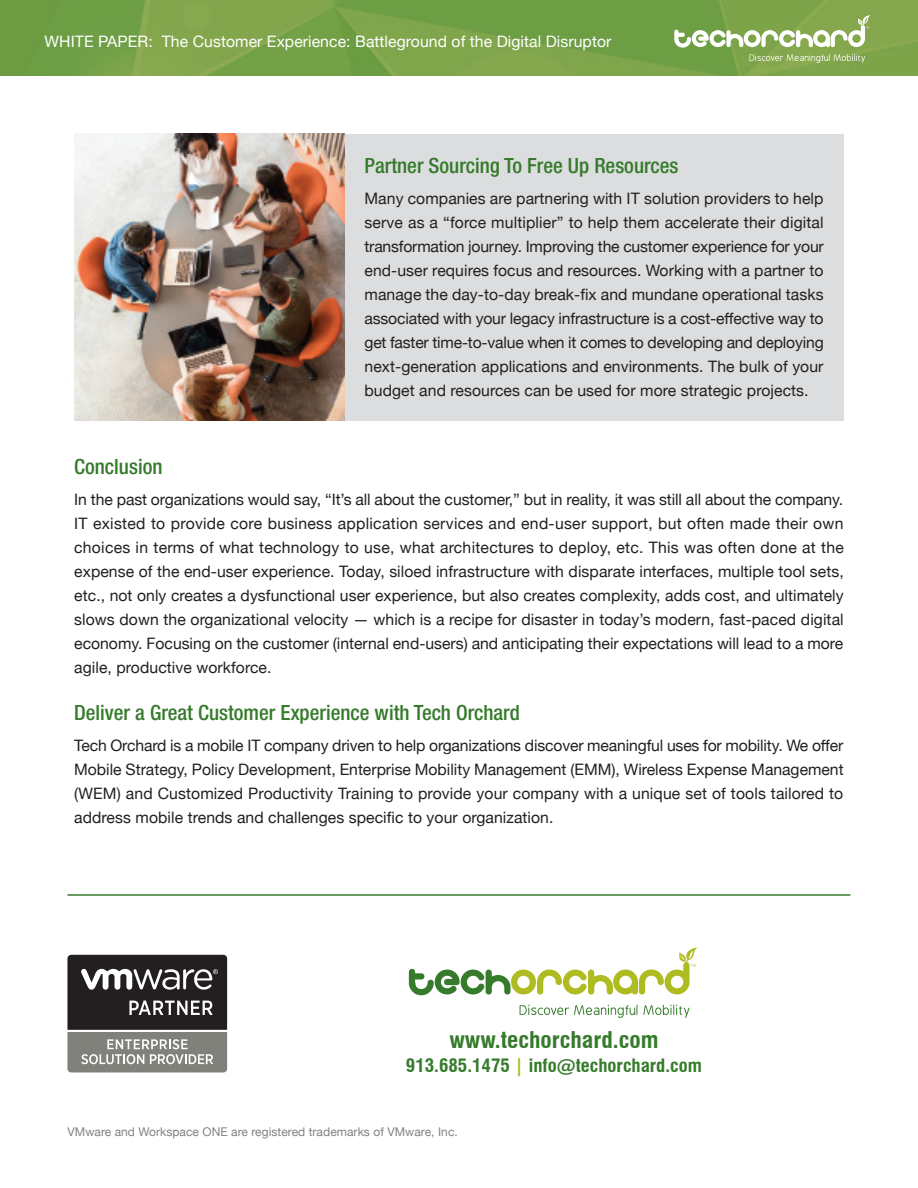
<style>
.page{position:relative;width:918px;height:1188px;background:#fff}
.page>*{position:absolute;margin:0;border:0;box-sizing:border-box;transform-origin:0 0}
.t1{font:700 condensed 22.5px "Swiss 721 BT";color:#357b2b;scale:1.05 1}
.subhead{font:500 condensed 21px "Helvetica Neue LT Std";color:#357b2b}
.t2{font:700 condensed 18px "Swiss 721 BT";color:#357b2b;scale:1.05 1}
.body_copy_TO{font:15.75px/24px "Helvetica Neue";letter-spacing:.005em;color:#231f20;text-align:justify}
.body_copy_TO-2{font:15.75px "Helvetica Neue";letter-spacing:.005em;color:#fff}
.footnotes{font:12px "Helvetica Neue";letter-spacing:.005em;color:#808285}
.s1{color:#aebc21}
</style>
<div class="page">
<div style="left:74px;top:134px;width:770px;height:286px;background:#dcdddf"></div>
<hr style="left:67px;top:894px;width:783px;height:2px;background:#357b2b">
<svg style="left:409px;top:947px;width:289px;height:48px"></svg>
<svg style="left:520px;top:1005px;width:117px;height:13px"></svg>
<svg style="left:643px;top:1005px;width:46px;height:13px"></svg>
<img style="left:74px;top:134px;width:270px;height:286px">
<img style="left:0;top:0;width:918px;height:76px">
<svg style="left:674px;top:15px;width:196px;height:33px"></svg>
<svg style="left:750px;top:54px;width:115px;height:9px"></svg>
<svg style="left:67px;top:955px;width:160px;height:117px;background:#646261"></svg>
<p class="body_copy_TO-2" style="left:45px;top:30px;width:568px">WHITE PAPER: The Customer Experience: Battleground of the Digital Disruptor</p>
<p class="subhead" style="left:364px;top:153px;width:316px">Partner Sourcing To Free Up Resources</p>
<p class="body_copy_TO" style="left:364px;top:187px;width:461px">Many companies are partnering with IT solution providers to help serve as a “force multiplier” to help them accelerate their digital transformation journey. Improving the customer experience for your end-user requires focus and resources. Working with a partner to manage the day-to-day break-fix and mundane operational tasks associated with your legacy infrastructure is a cost-effective way to get faster time-to-value when it comes to developing and deploying next-generation applications and environments. The bulk of your budget and resources can be used for more strategic projects.</p>
<p class="subhead" style="left:74px;top:454px;width:90px">Conclusion</p>
<p class="body_copy_TO" style="left:74px;top:488px;width:771px">In the past organizations would say, “It’s all about the customer,” but in reality, it was still all about the company.<br>IT existed to provide core business application services and end-user support, but often made their own choices in terms of what technology to use, what architectures to deploy, etc. This was often done at the expense of the end-user experience. Today, siloed infrastructure with disparate interfaces, multiple tool sets, etc., not only creates a dysfunctional user experience, but also creates complexity, adds cost, and ultimately slows down the organizational velocity — which is a recipe for disaster in today’s modern, fast-paced digital economy. Focusing on the customer (internal end-users) and anticipating their expectations will lead to a more agile, productive workforce.</p>
<p class="subhead" style="left:74px;top:700px;width:447px">Deliver a Great Customer Experience with Tech Orchard</p>
<p class="body_copy_TO" style="left:74px;top:734px;width:771px">Tech Orchard is a mobile IT company driven to help organizations discover meaningful uses for mobility. We offer Mobile Strategy, Policy Development, Enterprise Mobility Management (EMM), Wireless Expense Management (WEM) and Customized Productivity Training to provide your company with a unique set of tools tailored to address mobile trends and challenges specific to your organization.</p>
<p class="t1" style="left:449px;top:1026px;width:201px">www.techorchard.com</p>
<p class="t2" style="left:406px;top:1055px;width:283px">913.685.1475 <span class="s1">|</span> info@techorchard.com</p>
<p class="footnotes" style="left:67px;top:1123px;width:392px">VMware and Workspace ONE are registered trademarks of VMware, Inc.</p>
</div>
